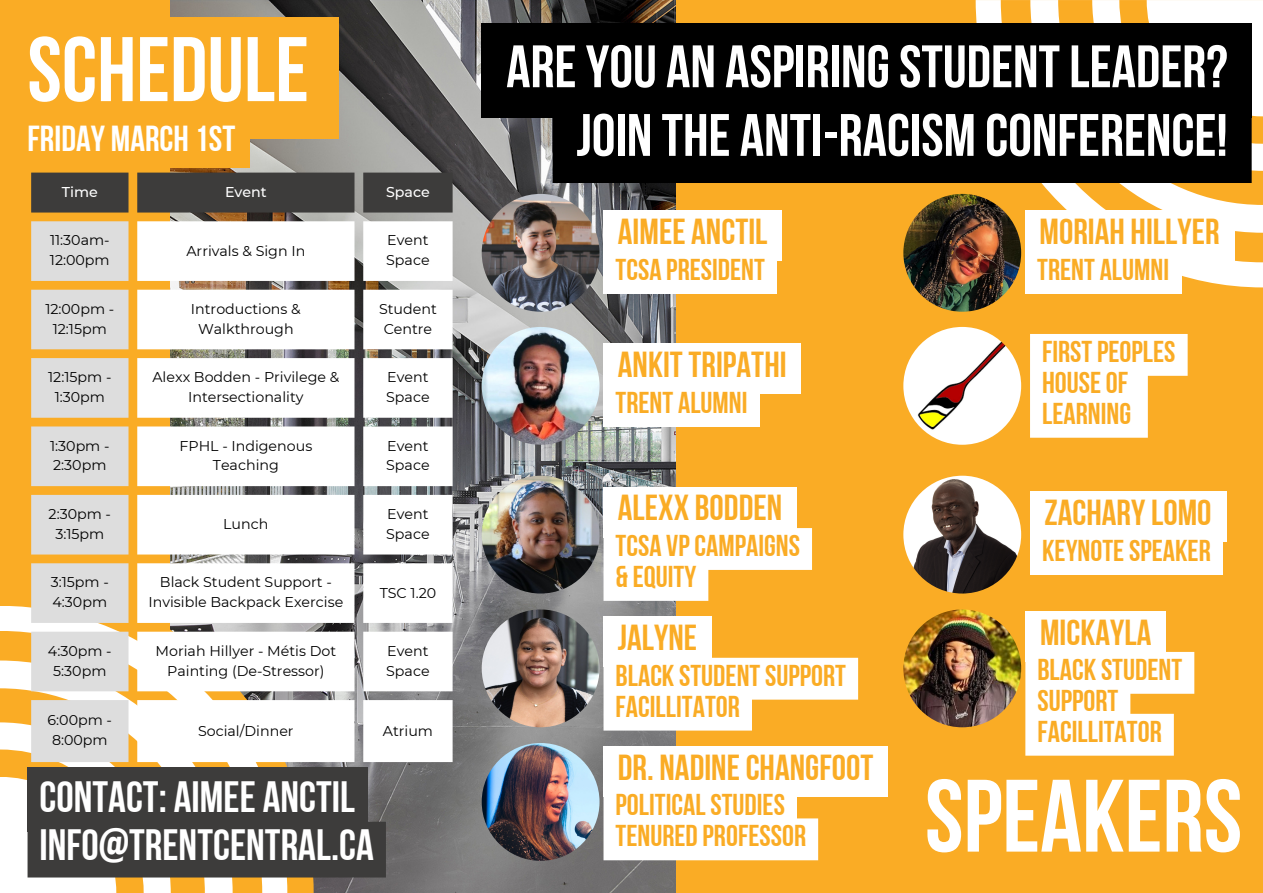
<style>
.page{position:relative;width:1263px;height:893px;background:#faac25}
.page>*{position:absolute;margin:0;border:0;box-sizing:border-box;transform-origin:0 0}
.t1{font:102.6px "Bebas Neue Cyrillic";color:#fff}
.t2{font:91.43px "Bebas Neue Cyrillic";color:#fff}
.t3{font:59.7px/68.6px "Bebas Neue Cyrillic";color:#fff;text-align:right}
.t4{font:43.72px/48.4px "Bebas Neue Cyrillic";color:#fff}
.t5{font:36.08px "Bebas Neue Cyrillic";color:#faac25}
.t6{font:36.08px "Bebas Neue Cyrillic";color:#fff}
.t7{font:30.08px/30.9px "Bebas Neue Cyrillic";color:#faac25}
.t8{font:14.25px/19.6px "Montserrat";color:#000;text-align:center}
.t9{font:500 14.25px "Montserrat";color:#fff}
</style>
<div class="page">
<img style="left:171px;top:0;width:505px;height:893px">
<svg style="left:0;top:660px;width:137px;height:28px"></svg>
<div style="left:31px;top:173px;width:422px;height:39px;background:#3d3c3b"></div>
<svg style="left:31px;top:221px;width:97px;height:467px;background:#e0d8cb"></svg>
<svg style="left:137px;top:221px;width:316px;height:541px;background:#eeecea"></svg>
<img style="left:482px;top:194px;width:117px;height:118px;border-radius:50%">
<img style="left:482px;top:327px;width:117px;height:118px;border-radius:50%">
<img style="left:482px;top:476px;width:117px;height:117px;border-radius:50%">
<img style="left:903px;top:327px;width:118px;height:118px;border-radius:50%">
<img style="left:903px;top:476px;width:118px;height:117px;border-radius:50%">
<div style="left:0;top:17px;width:339px;height:122px;background:#faac25"></div>
<svg style="left:976px;top:0;width:287px;height:287px;fill:#fff"></svg>
<svg style="left:1001px;top:0;width:262px;height:262px"></svg>
<svg style="left:1030px;top:0;width:233px;height:233px;fill:#fff"></svg>
<svg style="left:1058px;top:0;width:205px;height:205px"></svg>
<div style="left:482px;top:23px;width:770px;height:95px;background:#000"></div>
<img style="left:903px;top:194px;width:118px;height:118px;border-radius:50%">
<div style="left:13px;top:117px;width:237px;height:51px;background:#faac25"></div>
<svg style="left:482px;top:118px;width:769px;height:65px;background:#0b0b0b"></svg>
<div style="left:603px;top:211px;width:179px;height:50px;background:#fff"></div>
<div style="left:603px;top:252px;width:174px;height:42px;background:#fff"></div>
<div style="left:603px;top:344px;width:198px;height:50px;background:#fff"></div>
<div style="left:603px;top:385px;width:156px;height:42px;background:#fff"></div>
<div style="left:603px;top:487px;width:194px;height:50px;background:#fff"></div>
<svg style="left:603px;top:528px;width:209px;height:73px"></svg>
<svg style="left:1030px;top:334px;width:157px;height:104px;background:#fef2de"></svg>
<div style="left:1030px;top:491px;width:196px;height:51px;background:#fff"></div>
<div style="left:1030px;top:533px;width:193px;height:41px;background:#fff"></div>
<svg style="left:0;top:688px;width:386px;height:205px;background:#958f85"></svg>
<div style="left:1025px;top:211px;width:209px;height:50px;background:#fff"></div>
<div style="left:1025px;top:252px;width:156px;height:42px;background:#fff"></div>
<img style="left:482px;top:609px;width:117px;height:118px;border-radius:50%">
<div style="left:603px;top:616px;width:109px;height:51px;background:#fff"></div>
<svg style="left:603px;top:658px;width:255px;height:72px"></svg>
<img style="left:903px;top:609px;width:118px;height:118px;border-radius:50%">
<img style="left:482px;top:743px;width:117px;height:118px;border-radius:50%">
<div style="left:603px;top:746px;width:285px;height:50px;background:#fff"></div>
<div style="left:603px;top:796px;width:215px;height:64px;background:#fff"></div>
<div style="left:1025px;top:611px;width:141px;height:50px;background:#fff"></div>
<svg style="left:1025px;top:652px;width:169px;height:103px"></svg>
<p class="t2" style="left:28px;top:33px;width:283px">SCHEDULE</p>
<p class="t6" style="left:28px;top:124px;width:209px">FRIDAY MARCH 1ST</p>
<p class="t9" style="left:62px;top:183px;width:38px">Time</p>
<p class="t9" style="left:225px;top:183px;width:43px">Event</p>
<p class="t9" style="left:386px;top:183px;width:45px">Space</p>
<p class="t8" style="left:50px;top:230px;width:61px;text-align:left">11:30am-<br>12:00pm</p>
<p class="t8" style="left:186px;top:241px;width:120px">Arrivals &amp; Sign In</p>
<h5 class="t8" style="left:386px;top:230px;width:45px;text-align:left">Event<br>Space</h5>
<h6 class="t8" style="left:45px;top:299px;width:70px">12:00pm -<br>12:15pm</h6>
<h2 class="t8" style="left:191px;top:299px;width:111px">Introductions &amp;<br>Walkthrough</h2>
<h3 class="t8" style="left:379px;top:299px;width:59px">Student<br>Centre</h3>
<h5 class="t8" style="left:48px;top:367px;width:65px">12:15pm -<br>1:30pm</h5>
<p class="t8" style="left:152px;top:367px;width:188px">Alexx Bodden - Privilege &amp;<br>Intersectionality</p>
<p class="t8" style="left:386px;top:367px;width:45px;text-align:left">Event<br>Space</p>
<p class="t8" style="left:50px;top:436px;width:61px;text-align:left">1:30pm -<br>2:30pm</p>
<p class="t8" style="left:179px;top:436px;width:134px">FPHL - Indigenous<br>Teaching</p>
<p class="t8" style="left:386px;top:436px;width:45px;text-align:left">Event<br>Space</p>
<p class="t8" style="left:49px;top:504px;width:64px">2:30pm -<br>3:15pm</p>
<p class="t8" style="left:223px;top:514px;width:47px">Lunch</p>
<p class="t8" style="left:386px;top:504px;width:45px;text-align:left">Event<br>Space</p>
<p class="t8" style="left:51px;top:572px;width:60px;text-align:left">3:15pm -<br>4:30pm</p>
<p class="t8" style="left:148px;top:572px;width:196px">Black Student Support -<br>Invisible Backpack Exercise</p>
<p class="t8" style="left:380px;top:582px;width:58px">TSC 1.20</p>
<p class="t8" style="left:48px;top:641px;width:65px">4:30pm -<br>5:30pm</p>
<p class="t8" style="left:156px;top:641px;width:182px">Moriah Hillyer - Métis Dot<br>Painting (De-Stressor)</p>
<p class="t8" style="left:386px;top:641px;width:45px;text-align:left">Event<br>Space</p>
<p class="t8" style="left:48px;top:710px;width:66px">6:00pm -<br>8:00pm</p>
<p class="t8" style="left:198px;top:720px;width:97px">Social/Dinner</p>
<p class="t8" style="left:383px;top:720px;width:52px">Atrium</p>
<h5 class="t4" style="left:39px;top:777px;width:336px">CONTACT: AIMEE ANCTIL<br>INFO@TRENTCENTRAL.CA</h5>
<p class="t3" style="left:506px;top:38px;width:723px">AREYOU AN ASPIRINGSTUDENTLEADER?<br>JOIN THE ANTI-RACISM CONFERENCE!</p>
<p class="t5" style="left:618px;top:217px;width:151px">AIMEE ANCTIL</p>
<h5 class="t7" style="left:615px;top:257px;width:151px">TCSA PRESIDENT</h5>
<h6 class="t5" style="left:618px;top:350px;width:170px">ANKIT TRIPATHI</h6>
<p class="t7" style="left:615px;top:390px;width:133px">TRENT ALUMNI</p>
<p class="t5" style="left:618px;top:493px;width:166px">ALEXX BODDEN</p>
<h5 class="t7" style="left:615px;top:533px;width:186px">TCSA VP CAMPAIGNS &amp; EQUITY</h5>
<h5 class="t5" style="left:618px;top:623px;width:81px">JALYNE</h5>
<h5 class="t7" style="left:615px;top:663px;width:232px">BLACK STUDENT SUPPORT<br>FACILLITATOR</h5>
<h5 class="t5" style="left:618px;top:752px;width:257px">DR. NADINE CHANGFOOT</h5>
<h1 class="t7" style="left:615px;top:792px;width:192px">POLITICAL STUDIES<br>TENURED PROFESSOR</h1>
<p class="t5" style="left:1039px;top:217px;width:182px">MORIAH HILLYER</p>
<p class="t7" style="left:1037px;top:257px;width:133px">TRENT ALUMNI</p>
<h6 class="t7" style="left:1042px;top:339px;width:135px">FIRST PEOPLES<br>HOUSE OF<br>LEARNING</h6>
<p class="t5" style="left:1044px;top:498px;width:169px">ZACHARY LOMO</p>
<h5 class="t7" style="left:1042px;top:538px;width:170px">KEYNOTE SPEAKER</h5>
<h4 class="t5" style="left:1040px;top:618px;width:113px">MICKAYLA</h4>
<p class="t7" style="left:1037px;top:657px;width:146px">BLACK STUDENT<br>SUPPORT<br>FACILLITATOR</p>
<p class="t1" style="left:925px;top:774px;width:319px">SPEAKERS</p>
</div>
